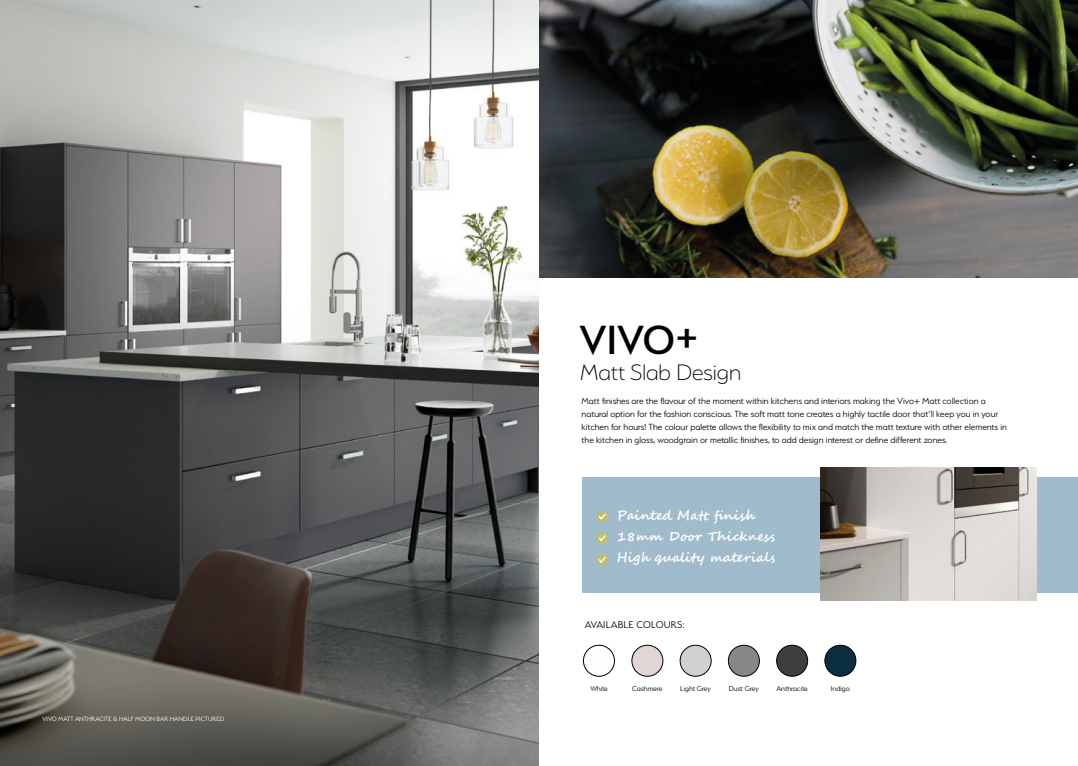
<style>
.page{position:relative;width:1078px;height:766px;background:#fff}
.page>*{position:absolute;margin:0;border:0;box-sizing:border-box;transform-origin:0 0}
.t1{font:500 45.5px "Serenity";color:#000}
.t2{font:200 25px "Serenity";color:#000}
.t3{font:700 13px/21px "Segoe Script";color:#fff}
.t4{font:300 11px "Serenity";letter-spacing:.02em;color:#000}
.t5{font:300 10px/13px "Serenity";color:#000}
.t6{font:300 8px "Serenity";color:#000}
.t7{font:300 7px "Serenity";color:#fff}
.s1{font-size:40px}
</style>
<div class="page">
<img style="left:539px;top:0;width:538px;height:277px">
<img style="left:824px;top:645px;width:31px;height:31px;border-radius:15px">
<div style="left:824px;top:645px;width:31px;height:31px;border:1px solid #000;border-radius:50%"></div>
<img style="left:583px;top:645px;width:31px;height:31px;border-radius:15px">
<div style="left:583px;top:645px;width:31px;height:31px;border:1px solid #000;border-radius:50%"></div>
<img style="left:631px;top:645px;width:31px;height:31px;border-radius:15px">
<div style="left:631px;top:645px;width:31px;height:31px;border:1px solid #000;border-radius:50%"></div>
<img style="left:680px;top:645px;width:31px;height:31px;border-radius:15px">
<div style="left:680px;top:645px;width:31px;height:31px;border:1px solid #000;border-radius:50%"></div>
<img style="left:728px;top:645px;width:31px;height:31px;border-radius:15px">
<div style="left:728px;top:645px;width:31px;height:31px;border:1px solid #000;border-radius:50%"></div>
<img style="left:776px;top:645px;width:31px;height:31px;border-radius:15px">
<div style="left:776px;top:645px;width:31px;height:31px;border:1px solid #000;border-radius:50%"></div>
<div style="left:581px;top:477px;width:496px;height:115px;background:#a0bbcb"></div>
<svg style="left:595px;top:510px;width:13px;height:12px"></svg>
<svg style="left:597px;top:512px;width:10px;height:9px"></svg>
<svg style="left:595px;top:532px;width:13px;height:12px"></svg>
<svg style="left:597px;top:534px;width:10px;height:8px"></svg>
<svg style="left:595px;top:553px;width:13px;height:13px"></svg>
<svg style="left:597px;top:555px;width:10px;height:9px"></svg>
<img style="left:820px;top:467px;width:215px;height:133px">
<img style="left:0;top:0;width:539px;height:765px">
<p class="t7" style="left:43px;top:715px;width:183px">VIVO MATT ANTHRACITE &amp; HALF MOON BAR HANDLE PICTURED</p>
<h1 class="t1" style="left:580px;top:315px;width:120px">VIVO<span class="s1">+</span></h1>
<h2 class="t2" style="left:580px;top:359px;width:162px">Matt Slab Design</h2>
<p class="t5" style="left:581px;top:394px;width:427px">Matt finishes are the flavour of the moment within kitchens and interiors making the Vivo+ Matt collection a natural option for the fashion conscious. The soft matt tone creates a highly tactile door that’ll keep you in your kitchen for hours! The colour palette allows the flexibility to mix and match the matt texture with other elements in the kitchen in gloss, woodgrain or metallic finishes, to add design interest or define different zones.</p>
<h3 class="t3" style="left:616px;top:505px;width:160px">Painted Matt finish<br>18mm Door Thickness<br>High quality materials</h3>
<p class="t4" style="left:585px;top:618px;width:101px">AVAILABLE COLOURS:</p>
<p class="t6" style="left:590px;top:684px;width:19px">White</p>
<p class="t6" style="left:632px;top:684px;width:32px">Cashmere</p>
<p class="t6" style="left:680px;top:684px;width:32px">Light Grey</p>
<p class="t6" style="left:728px;top:684px;width:32px">Dust Grey</p>
<p class="t6" style="left:776px;top:684px;width:33px">Anthracite</p>
<p class="t6" style="left:830px;top:684px;width:20px">Indigo</p>
</div>
